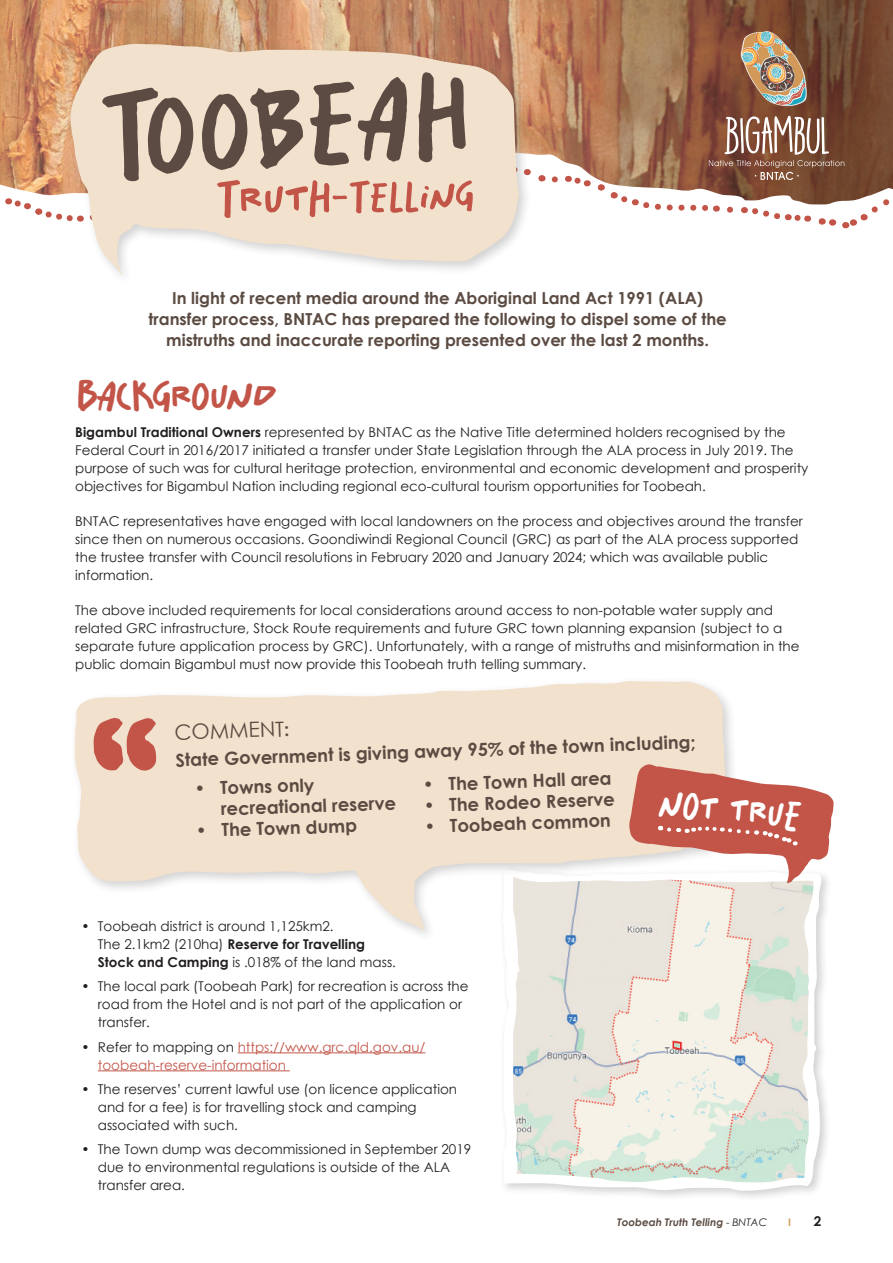
<style>
.page{position:relative;width:893px;height:1263px;background:#fff}
.page>*{position:absolute;margin:0;border:0;box-sizing:border-box;transform-origin:0 0}
.t1{font:43.8px "Salted";color:#fff;scale:.87 1}
.t2{font:43.5px "Salted";letter-spacing:-.08em;color:#c35548}
.t3{font:21px "Century Gothic";color:#5b4b42}
.t4{font:700 18px/21px "Century Gothic";color:#5b4b42}
.t5{font:700 16.5px/21px "Century Gothic";color:#5b4b42;text-align:center}
.t6{font:13.5px/18px "Century Gothic";color:#231f20}
.t7{font:13.5px/18px "Century Gothic";color:#c35548}
.t8{font:700 13.5px "Century Gothic";color:#231f20}
.t9{font:italic 700 10.5px "Century Gothic";color:#5b4b42}
.t10{font:700 10.5px "Century Gothic";color:#d19959}
.s1{font-weight:700}
.s2{font-weight:700;font-size:18px}
.s3{color:#231f20}
.s4{font-weight:400;font-style:normal;color:#231f20}
.s5{font-weight:400;color:#231f20}
</style>
<div class="page">
<img style="left:0;top:0;width:450px;height:72px">
<svg style="left:450px;top:0;width:443px;height:72px;background:#9a694a"></svg>
<div style="left:499px;top:865px;width:333px;height:337px;background:#231f20;opacity:.2"></div>
<svg style="left:503px;top:883px;width:320px;height:308px"></svg>
<img style="left:513px;top:883px;width:300px;height:300px">
<img style="left:720px;top:31px;width:114px;height:41px">
<hr style="left:238px;top:1052px;width:187px;height:1px;background:#c35548">
<hr style="left:98px;top:1070px;width:192px;height:1px;background:#c35548">
<div style="left:70px;top:676px;width:668px;height:266px;background:#231f20;opacity:.2"></div>
<svg style="left:73px;top:680px;width:653px;height:251px;fill:#f2e1cd"></svg>
<svg style="left:629px;top:764px;width:205px;height:119px"></svg>
<svg style="left:94px;top:718px;width:62px;height:53px;background:#d17f70"></svg>
<div style="left:66px;top:39px;width:466px;height:247px;background:#231f20;opacity:.2"></div>
<svg style="left:70px;top:43px;width:449px;height:232px"></svg>
<svg style="left:0;top:72px;width:893px;height:160px;background:#c5a895"></svg>
<p class="t5" style="left:149px;top:287px;width:580px">In light of recent media around the Aboriginal Land Act 1991 (ALA) transfer process, BNTAC has prepared the following to dispel some of the mistruths and inaccurate reporting presented over the last 2 months.</p>
<h2 class="t2" style="left:75px;top:367px;width:204px">Background</h2>
<p class="t6" style="left:75px;top:423px;width:735px"><span class="s1">Bigambul Traditional Owners</span> represented by BNTAC as the Native Title determined holders recognised by the Federal Court in 2016/2017 initiated a transfer under State Legislation through the ALA process in July 2019. The purpose of such was for cultural heritage protection, environmental and economic development and prosperity objectives for Bigambul Nation including regional eco-cultural tourism opportunities for Toobeah.</p>
<p class="t6" style="left:75px;top:512px;width:729px">BNTAC representatives have engaged with local landowners on the process and objectives around the transfer since then on numerous occasions. Goondiwindi Regional Council (GRC) as part of the ALA process supported the trustee transfer with Council resolutions in February 2020 and January 2024; which was available public information.</p>
<p class="t6" style="left:75px;top:601px;width:726px">The above included requirements for local considerations around access to non-potable water supply and related GRC infrastructure, Stock Route requirements and future GRC town planning expansion (subject to a separate future application process by GRC). Unfortunately, with a range of mistruths and misinformation in the public domain Bigambul must now provide this Toobeah truth telling summary.</p>
<h3 class="t3" style="left:174px;top:718px;width:116px;rotate:-2deg">COMMENT<span class="s2">:</span></h3>
<h3 class="t4" style="left:175px;top:749px;width:522px;rotate:-2deg">State Government is giving away 95% of the town including;</h3>
<h3 class="t4" style="left:220px;top:777px;width:177px;text-indent:-26px;rotate:-2deg">• Towns only recreational reserve</h3>
<h3 class="t4" style="left:196px;top:819px;width:163px;rotate:-2deg">• The Town dump</h3>
<h3 class="t4" style="left:423px;top:773px;width:190px;rotate:-2deg">• The Town Hall area</h3>
<h3 class="t4" style="left:423px;top:794px;width:193px;rotate:-2deg">• The Rodeo Reserve</h3>
<h3 class="t4" style="left:424px;top:815px;width:188px;rotate:-2deg">• Toobeah common</h3>
<h1 class="t1" style="left:660px;top:775px;width:168px;rotate:5deg">not true</h1>
<p class="t6" style="left:98px;top:917px;width:300px;text-indent:-16px">• Toobeah district is around 1,125km2.<br>The 2.1km2 (210ha) <span class="s1">Reserve for Travelling<br>Stock and Camping</span> is .018% of the land mass.</p>
<p class="t6" style="left:98px;top:977px;width:372px;text-indent:-16px">• The local park (Toobeah Park) for recreation is across the road from the Hotel and is not part of the application or transfer.</p>
<p class="t7" style="left:98px;top:1037px;width:329px;text-indent:-16px"><span class="s3">• Refer to mapping on</span> https://www.grc.qld.gov.au/ toobeah-reserve-information</p>
<p class="t6" style="left:98px;top:1080px;width:361px;text-indent:-16px">• The reserves’ current lawful use (on licence application and for a fee) is for travelling stock and camping associated with such.</p>
<p class="t6" style="left:98px;top:1140px;width:375px;text-indent:-16px">• The Town dump was decommissioned in September 2019 due to environmental regulations is outside of the ALA transfer area.</p>
<p class="t9" style="left:617px;top:1214px;width:151px">Toobeah Truth Telling <span class="s4">-</span> <span class="s5">BNTAC</span></p>
<p class="t10" style="left:788px;top:1214px;width:4px">I</p>
<p class="t8" style="left:814px;top:1211px;width:9px">2</p>
</div>
